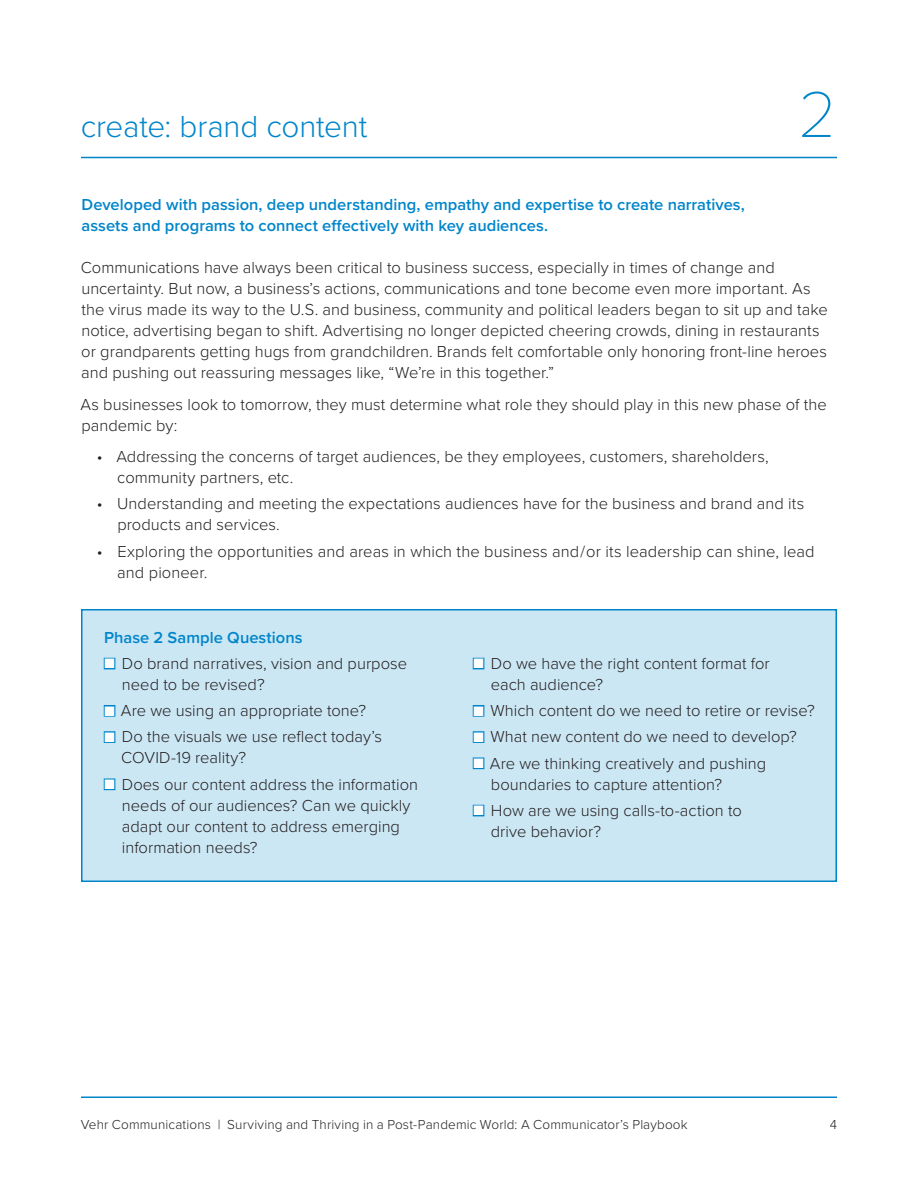
<style>
.page{position:relative;width:918px;height:1188px;background:#fff}
.page>*{position:absolute;margin:0;border:0;box-sizing:border-box;transform-origin:0 0}
.t1{font:100 67.2px "Proxima Nova T";color:#0085ca}
.t2{font:300 31.5px "Proxima Nova";letter-spacing:-.01em;color:#0085ca}
.t3{font:300 16.5px/21px "Proxima Nova";color:#231f20}
.t4{font:600 16.5px/21px "Proxima Nova";color:#0085ca}
.t5{font:300 13.5px "Proxima Nova";letter-spacing:.01em;color:#231f20}
.s1{color:#0085ca}
</style>
<div class="page">
<hr style="left:81px;top:1096px;width:756px;height:2px;background:#0085ca">
<hr style="left:81px;top:157px;width:756px;height:1px;background:#0085ca">
<div style="left:82px;top:610px;width:754px;height:271px;background:#cce7f4"></div>
<div style="left:81px;top:609px;width:756px;height:273px;border:2px solid #0085ca"></div>
<h2 class="t2" style="left:81px;top:103px;width:288px">create: brand content</h2>
<h1 class="t1" style="left:798px;top:64px;width:40px">2</h1>
<p class="t4" style="left:82px;top:194px;width:665px">Developed with passion, deep understanding, empathy and expertise to create narratives, assets and programs to connect effectively with key audiences.</p>
<p class="t3" style="left:81px;top:256px;width:748px">Communications have always been critical to business success, especially in times of change and uncertainty. But now, a business’s actions, communications and tone become even more important. As the virus made its way to the U.S. and business, community and political leaders began to sit up and take notice, advertising began to shift. Advertising no longer depicted cheering crowds, dining in restaurants or grandparents getting hugs from grandchildren. Brands felt comfortable only honoring front-line heroes and pushing out reassuring messages like, “We’re in this together.”</p>
<p class="t3" style="left:80px;top:393px;width:748px">As businesses look to tomorrow, they must determine what role they should play in this new phase of the pandemic by:</p>
<p class="t3" style="left:117px;top:445px;width:653px;text-indent:-20px">• Addressing the concerns of target audiences, be they employees, customers, shareholders, community partners, etc.</p>
<p class="t3" style="left:117px;top:492px;width:688px;text-indent:-21px">• Understanding and meeting the expectations audiences have for the business and brand and its products and services.</p>
<p class="t3" style="left:117px;top:540px;width:699px;text-indent:-20px">• Exploring the opportunities and areas in which the business and / or its leadership can shine, lead and pioneer.</p>
<p class="t4" style="left:104px;top:626px;width:200px">Phase 2 Sample Questions</p>
<p class="t3" style="left:122px;top:652px;width:287px;text-indent:-18px"><span class="s1">■</span> Do brand narratives, vision and purpose need to be revised?</p>
<p class="t3" style="left:104px;top:699px;width:263px"><span class="s1">■</span> Are we using an appropriate tone?</p>
<p class="t3" style="left:121px;top:725px;width:262px;text-indent:-17px"><span class="s1">■</span> Do the visuals we use reflect today’s<br>COVID-19 reality?</p>
<p class="t3" style="left:122px;top:773px;width:298px;text-indent:-18px"><span class="s1">■</span> Does our content address the information needs of our audiences? Can we quickly adapt our content to address emerging information needs?</p>
<p class="t3" style="left:491px;top:652px;width:280px;text-indent:-18px"><span class="s1">■</span> Do we have the right content format for each audience?</p>
<p class="t3" style="left:473px;top:699px;width:343px"><span class="s1">■</span> Which content do we need to retire or revise?</p>
<p class="t3" style="left:473px;top:725px;width:325px"><span class="s1">■</span> What new content do we need to develop?</p>
<p class="t3" style="left:491px;top:752px;width:277px;text-indent:-18px"><span class="s1">■</span> Are we thinking creatively and pushing boundaries to capture attention?</p>
<p class="t3" style="left:491px;top:799px;width:252px;text-indent:-18px"><span class="s1">■</span> How are we using calls-to-action to drive behavior?</p>
<p class="t5" style="left:81px;top:1114px;width:608px">Vehr Communications | Surviving and Thriving in a Post-Pandemic World: A Communicator’s Playbook</p>
<p class="t5" style="left:830px;top:1114px;width:9px">4</p>
</div>
